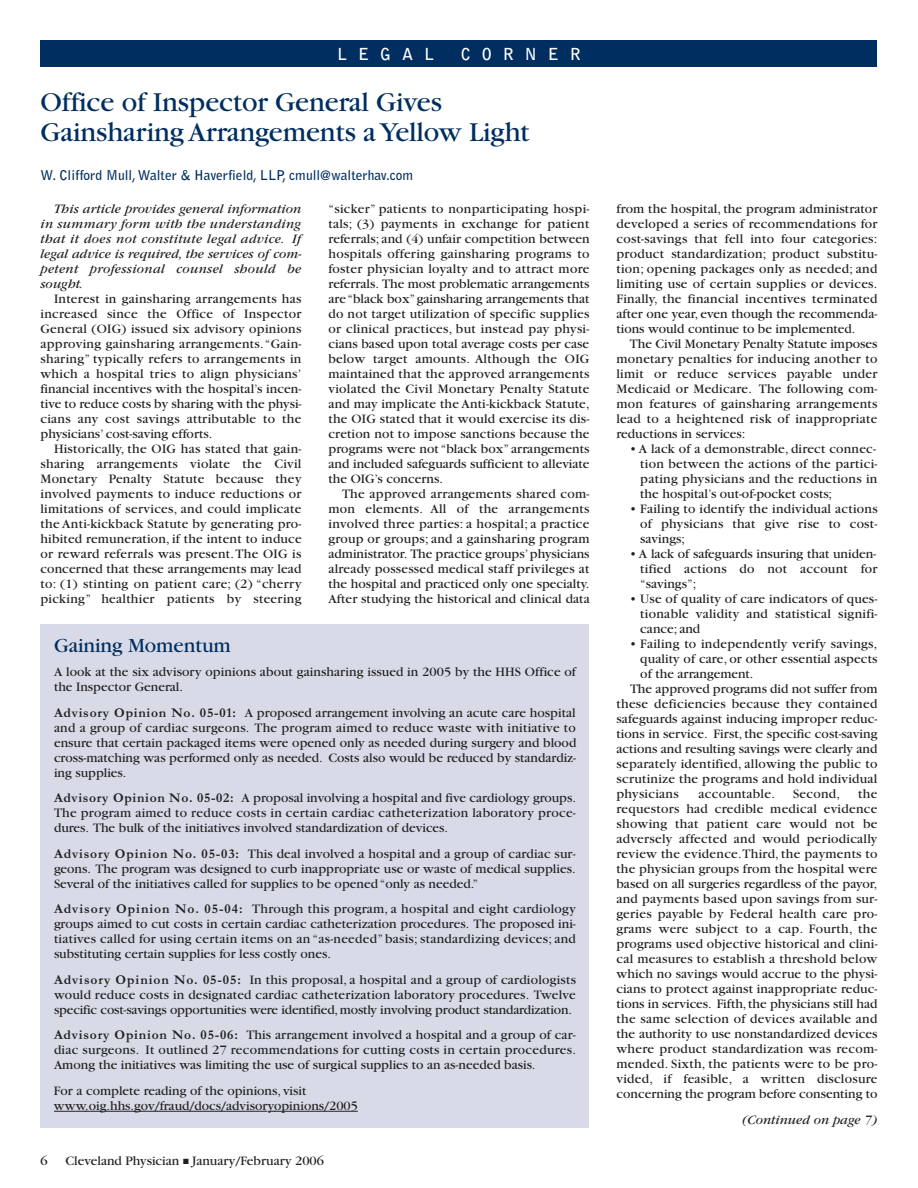
<style>
.page{position:relative;width:918px;height:1188px;background:#fff}
.page>*{position:absolute;margin:0;border:0;box-sizing:border-box;transform-origin:0 0}
.t1{font:28.5px/30px "Garamond";letter-spacing:-.005em;color:#002e60}
.t2{font:21px "Garamond";letter-spacing:-.005em;color:#002e60}
.t3{font:700 16.5px "Bell Gothic";letter-spacing:.665em;color:#fff}
.t4{font:13.5px/15px "Garamond";color:#231f20;text-align:justify}
.t5{font:italic 13.5px/15px "Garamond";letter-spacing:.01em;color:#231f20;text-align:justify}
.t6{font:13.5px "Garamond";letter-spacing:.02em;color:#231f20}
.t7{font:700 13.5px "Bell Gothic";color:#002e60}
.s1{font-weight:700}
</style>
<div class="page">
<div style="left:40px;top:40px;width:838px;height:28px;background:#002e60"></div>
<div style="left:40px;top:624px;width:550px;height:503px;background:#d8dbe7"></div>
<hr style="left:54px;top:1111px;width:33px;height:1px;background:#231f20">
<hr style="left:85px;top:1111px;width:56px;height:1px;background:#231f20">
<svg style="left:141px;top:1111px;width:28px;height:1px"></svg>
<hr style="left:169px;top:1111px;width:98px;height:1px;background:#231f20">
<hr style="left:274px;top:1111px;width:84px;height:1px;background:#231f20">
<p class="t3" style="left:337px;top:47px;width:99px">LEGAL</p>
<p class="t3" style="left:461px;top:47px;width:122px">CORNER</p>
<h1 class="t1" style="left:40px;top:90px;width:491px">Office of Inspector General Gives<br>Gainsharing Arrangements a Yellow Light</h1>
<p class="t7" style="left:40px;top:170px;width:374px">W. Clifford Mull,Walter &amp; Haverfield, LLP, cmull@walterhav.com</p>
<p class="t5" style="left:40px;top:202px;width:263px;text-indent:14px">This article provides general information in summary form with the understanding that it does not constitute legal advice. If legal advice is required, the services of com&shy;petent professional counsel should be sought.</p>
<p class="t4" style="left:40px;top:292px;width:263px;text-indent:14px">Interest in gainsharing arrangements has increased since the Office of Inspector General (OIG) issued six advisory opinions approving gainsharing arrangements.“Gain&shy;sharing” typically refers to arrangements in which a hospital tries to align physicians’ financial incentives with the hospital’s incen&shy;tive to reduce costs by sharing with the physi&shy;cians any cost savings attributable to the physicians’ cost-saving efforts.</p>
<p class="t4" style="left:40px;top:442px;width:263px;text-indent:14px">Historically, the OIG has stated that gain&shy;sharing arrangements violate the Civil Monetary Penalty Statute because they involved payments to induce reductions or limitations of services, and could implicate the Anti-kickback Statute by generating pro&shy;hibited remuneration, if the intent to induce or reward referrals was present.The OIG is concerned that these arrangements may lead to: (1) stinting on patient care; (2) “cherry picking” healthier patients by steering</p>
<p class="t4" style="left:328px;top:202px;width:263px">“sicker” patients to nonparticipating hospi&shy;tals; (3) payments in exchange for patient referrals; and (4) unfair competition between hospitals offering gainsharing programs to foster physician loyalty and to attract more referrals. The most problematic arrangements are “black box”gainsharing arrangements that do not target utilization of specific supplies or clinical practices, but instead pay physi&shy;cians based upon total average costs per case below target amounts. Although the OIG maintained that the approved arrangements violated the Civil Monetary Penalty Statute and may implicate the Anti-kickback Statute, the OIG stated that it would exercise its dis&shy;cretion not to impose sanctions because the programs were not “black box” arrangements and included safeguards sufficient to alleviate the OIG’s concerns.</p>
<p class="t4" style="left:328px;top:487px;width:263px;text-indent:14px">The approved arrangements shared com&shy;mon elements. All of the arrangements involved three parties: a hospital; a practice group or groups; and a gainsharing program administrator. The practice groups’physicians already possessed medical staff privileges at the hospital and practiced only one specialty.<br>After studying the historical and clinical data</p>
<h2 class="t2" style="left:54px;top:639px;width:178px">Gaining Momentum</h2>
<p class="t4" style="left:54px;top:666px;width:524px">A look at the six advisory opinions about gainsharing issued in 2005 by the HHS Office of the Inspector General.</p>
<p class="t4" style="left:54px;top:706px;width:524px"><span class="s1">Advisory Opinion No. 05-01:</span> A proposed arrangement involving an acute care hospital and a group of cardiac surgeons. The program aimed to reduce waste with initiative to ensure that certain packaged items were opened only as needed during surgery and blood cross-matching was performed only as needed. Costs also would be reduced by standardiz&shy;ing supplies.</p>
<p class="t4" style="left:54px;top:792px;width:524px"><span class="s1">Advisory Opinion No. 05-02:</span> A proposal involving a hospital and five cardiology groups.<br>The program aimed to reduce costs in certain cardiac catheterization laboratory proce&shy;dures. The bulk of the initiatives involved standardization of devices.</p>
<p class="t4" style="left:54px;top:847px;width:523px"><span class="s1">Advisory Opinion No. 05-03:</span> This deal involved a hospital and a group of cardiac sur&shy;geons. The program was designed to curb inappropriate use or waste of medical supplies.<br>Several of the initiatives called for supplies to be opened “only as needed.”</p>
<p class="t4" style="left:54px;top:903px;width:523px"><span class="s1">Advisory Opinion No. 05-04:</span> Through this program, a hospital and eight cardiology groups aimed to cut costs in certain cardiac catheterization procedures. The proposed ini&shy;tiatives called for using certain items on an “as-needed” basis; standardizing devices; and substituting certain supplies for less costly ones.</p>
<p class="t4" style="left:54px;top:973px;width:524px"><span class="s1">Advisory Opinion No. 05-05:</span> In this proposal, a hospital and a group of cardiologists would reduce costs in designated cardiac catheterization laboratory procedures. Twelve specific cost-savings opportunities were identified,mostly involving product standardization.</p>
<p class="t4" style="left:54px;top:1029px;width:524px"><span class="s1">Advisory Opinion No. 05-06:</span> This arrangement involved a hospital and a group of car&shy;diac surgeons. It outlined 27 recommendations for cutting costs in certain procedures.<br>Among the initiatives was limiting the use of surgical supplies to an as-needed basis.</p>
<p class="t4" style="left:54px;top:1084px;width:305px">For a complete reading of the opinions, visit www.oig.hhs.gov/fraud/docs/advisoryopinions/2005</p>
<p class="t4" style="left:40px;top:1155px;width:9px">6</p>
<p class="t4" style="left:66px;top:1155px;width:260px">Cleveland Physician ■ January/February 2006</p>
<p class="t4" style="left:616px;top:202px;width:262px">from the hospital, the program administrator developed a series of recommendations for cost-savings that fell into four categories: product standardization; product substitu&shy;tion; opening packages only as needed; and limiting use of certain supplies or devices.<br>Finally, the financial incentives terminated after one year, even though the recommenda&shy;tions would continue to be implemented.</p>
<p class="t4" style="left:616px;top:337px;width:263px;text-indent:14px">The Civil Monetary Penalty Statute imposes monetary penalties for inducing another to limit or reduce services payable under Medicaid or Medicare. The following com&shy;mon features of gainsharing arrangements lead to a heightened risk of inappropriate reductions in services:</p>
<p class="t4" style="left:640px;top:442px;width:239px;text-indent:-10px">• A lack of a demonstrable, direct connec&shy;tion between the actions of the partici&shy;pating physicians and the reductions in the hospital’s out-of-pocket costs;</p>
<p class="t4" style="left:640px;top:502px;width:239px;text-indent:-10px">• Failing to identify the individual actions of physicians that give rise to cost&shy;savings;</p>
<p class="t4" style="left:640px;top:547px;width:239px;text-indent:-10px">• A lack of safeguards insuring that uniden&shy;tified actions do not account for “savings”;</p>
<p class="t4" style="left:640px;top:592px;width:239px;text-indent:-10px">• Use of quality of care indicators of ques&shy;tionable validity and statistical signifi&shy;cance; and</p>
<p class="t6" style="left:630px;top:639px;width:249px">• Failing to independently verify savings,</p>
<p class="t4" style="left:640px;top:652px;width:239px">quality of care, or other essential aspects</p>
<p class="t4" style="left:640px;top:667px;width:115px">of the arrangement.</p>
<p class="t4" style="left:630px;top:682px;width:249px">The approved programs did not suffer from</p>
<p class="t6" style="left:616px;top:699px;width:262px">these deficiencies because they contained</p>
<p class="t4" style="left:616px;top:712px;width:263px">safeguards against inducing improper reduc-</p>
<p class="t4" style="left:616px;top:727px;width:263px">tions in service. First, the specific cost-saving</p>
<p class="t4" style="left:616px;top:742px;width:263px">actions and resulting savings were clearly and</p>
<p class="t6" style="left:616px;top:759px;width:262px">separately identified, allowing the public to</p>
<p class="t6" style="left:616px;top:774px;width:262px">scrutinize the programs and hold individual</p>
<p class="t6" style="left:616px;top:789px;width:64px">physicians</p>
<p class="t6" style="left:699px;top:789px;width:78px">accountable.</p>
<p class="t4" style="left:793px;top:787px;width:49px">Second,</p>
<p class="t4" style="left:616px;top:787px;width:263px;text-indent:242px">the requestors had credible medical evidence showing that patient care would not be adversely affected and would periodically review the evidence.Third, the payments to the physician groups from the hospital were based on all surgeries regardless of the payor, and payments based upon savings from sur&shy;geries payable by Federal health care pro&shy;grams were subject to a cap. Fourth, the programs used objective historical and clini&shy;cal measures to establish a threshold below which no savings would accrue to the physi&shy;cians to protect against inappropriate reduc&shy;tions in services. Fifth,the physicians still had the same selection of devices available and the authority to use nonstandardized devices where product standardization was recom&shy;mended. Sixth, the patients were to be pro&shy;vided, if feasible, a written disclosure concerning the program before consenting to</p>
<p class="t5" style="left:742px;top:1114px;width:137px">(Continued on page 7)</p>
</div>
